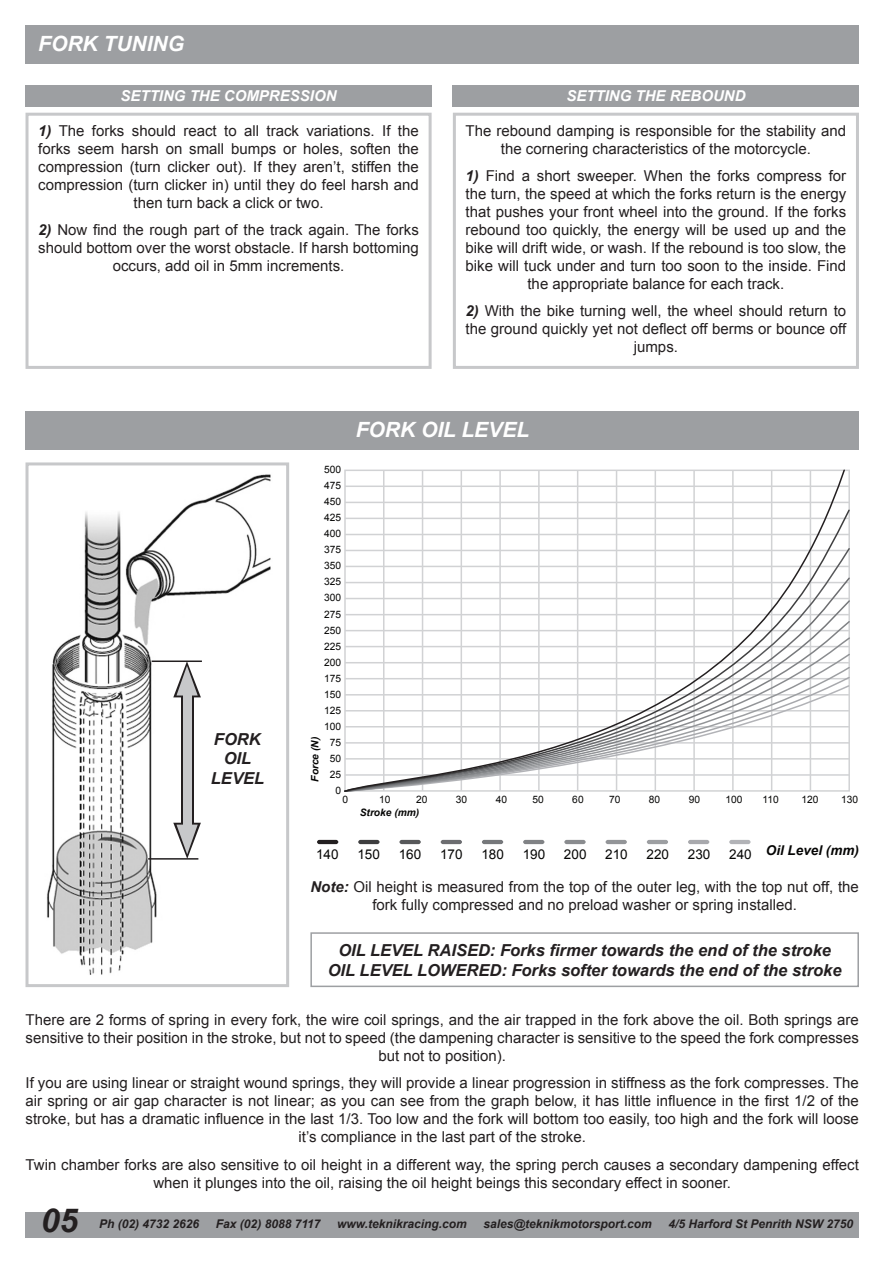
<style>
.page{position:relative;width:893px;height:1263px;background:#fff}
.page>*{position:absolute;margin:0;border:0;box-sizing:border-box;transform-origin:0 0}
.t1{font:italic 700 33px "Arial";color:#231f20}
.t2{font:italic 700 21px "Arial";color:#fff}
.t3{font:italic 700 16.5px/19.8px "Arial";color:#231f20;text-align:center}
.t4{font:15px/18px "Arial";color:#231f20;text-align:center}
.t5{font:italic 700 15px "Arial";color:#fff}
.t6{font:13.5px "Arial";color:#050504}
.t7{font:italic 700 13.5px "Arial";color:#050504}
.t8{font:italic 700 12px "Arial";color:#231f20}
.t9{font:10.2px/16px "Arial";color:#050504;text-align:right}
.t10{font:italic 700 10.2px "Arial";color:#050504}
.s1{font-weight:700;font-style:italic}
</style>
<div class="page">
<div style="left:26px;top:26px;width:833px;height:38px;background:#9d9fa2"></div>
<div style="left:26px;top:1212px;width:833px;height:25px;background:#9d9fa2"></div>
<div style="left:26px;top:113px;width:406px;height:256px;border:3px solid #c7c8ca"></div>
<div style="left:453px;top:113px;width:406px;height:256px;border:3px solid #c7c8ca"></div>
<div style="left:310px;top:932px;width:549px;height:55px;border:2px solid #9d9fa2"></div>
<div style="left:26px;top:411px;width:833px;height:39px;background:#9d9fa2"></div>
<div style="left:26px;top:462px;width:263px;height:525px;border:3px solid #c7c8ca"></div>
<div style="left:26px;top:85px;width:406px;height:21px;background:#9d9fa2"></div>
<div style="left:453px;top:85px;width:406px;height:21px;background:#9d9fa2"></div>
<img style="left:46px;top:474px;width:225px;height:501px">
<hr style="left:345px;top:502px;width:504px;height:1px;background:#d1d2d4">
<hr style="left:345px;top:485px;width:504px;height:2px;background:#d1d2d4">
<svg style="left:344px;top:469px;width:502px;height:323px"></svg>
<hr style="left:317px;top:840px;width:21px;height:4px;background:#231f20;border-radius:2px">
<hr style="left:358px;top:840px;width:21px;height:4px;background:#3e3e3f;border-radius:2px">
<hr style="left:399px;top:840px;width:22px;height:4px;background:#57585a;border-radius:2px">
<hr style="left:441px;top:840px;width:21px;height:4px;background:#6c6d70;border-radius:2px">
<hr style="left:482px;top:840px;width:21px;height:4px;background:#76787b;border-radius:2px">
<hr style="left:523px;top:840px;width:21px;height:4px;background:#808285;border-radius:2px">
<hr style="left:564px;top:840px;width:22px;height:4px;background:#8a8c8f;border-radius:2px">
<hr style="left:606px;top:840px;width:21px;height:4px;background:#939598;border-radius:2px">
<hr style="left:647px;top:840px;width:21px;height:4px;background:#9d9fa2;border-radius:2px">
<hr style="left:688px;top:840px;width:21px;height:4px;background:#a8a9ad;border-radius:2px">
<hr style="left:729px;top:840px;width:21px;height:4px;background:#b2b3b7;border-radius:2px">
<svg style="left:181px;top:697px;width:12px;height:126px"></svg>
<svg style="left:173px;top:823px;width:28px;height:36px"></svg>
<div style="left:183px;top:694px;width:8px;height:131px;background:#c7c8ca"></div>
<svg style="left:173px;top:662px;width:28px;height:35px"></svg>
<hr style="left:152px;top:660px;width:50px;height:2px;background:#231f20">
<hr style="left:148px;top:858px;width:50px;height:2px;background:#231f20">
<h2 class="t2" style="left:38px;top:30px;width:147px">FORK TUNING</h2>
<p class="t5" style="left:121px;top:86px;width:217px">SETTING THE COMPRESSION</p>
<p class="t5" style="left:566px;top:86px;width:181px">SETTING THE REBOUND</p>
<p class="t4" style="left:466px;top:122px;width:382px">The rebound damping is responsible for the stability and the cornering characteristics of the motorcycle.</p>
<p class="t4" style="left:466px;top:167px;width:382px"><span class="s1">1)</span> Find a short sweeper. When the forks compress for the turn, the speed at which the forks return is the energy that pushes your front wheel into the ground. If the forks rebound too quickly, the energy will be used up and the bike will drift wide, or wash. If the rebound is too slow, the bike will tuck under and turn too soon to the inside. Find the appropriate balance for each track.</p>
<p class="t4" style="left:466px;top:302px;width:382px"><span class="s1">2)</span> With the bike turning well, the wheel should return to the ground quickly yet not deflect off berms or bounce off jumps.</p>
<p class="t4" style="left:38px;top:122px;width:382px"><span class="s1">1)</span> The forks should react to all track variations. If the forks seem harsh on small bumps or holes, soften the compression (turn clicker out). If they aren’t, stiffen the compression (turn clicker in) until they do feel harsh and then turn back a click or two.</p>
<p class="t4" style="left:38px;top:221px;width:382px"><span class="s1">2)</span> Now find the rough part of the track again. The forks should bottom over the worst obstacle. If harsh bottoming occurs, add oil in 5mm increments.</p>
<p class="t3" style="left:211px;top:730px;width:55px">FORK<br>OIL<br>LEVEL</p>
<h2 class="t2" style="left:356px;top:416px;width:175px">FORK OIL LEVEL</h2>
<p class="t9" style="left:324px;top:461px;width:19px">500<br>475<br>450<br>425<br>400<br>375<br>350<br>325<br>300<br>275<br>250<br>225<br>200<br>175<br>150<br>125<br>100<br>75<br>50<br>25<br>0</p>
<p class="t10" style="left:308px;top:782px;width:47px;rotate:-90deg">Force (N)</p>
<p class="t9" style="left:342px;top:791px;width:7px">0</p>
<p class="t9" style="left:379px;top:791px;width:13px">10</p>
<p class="t9" style="left:416px;top:791px;width:13px">20</p>
<p class="t9" style="left:456px;top:791px;width:13px">30</p>
<p class="t9" style="left:496px;top:791px;width:13px">40</p>
<p class="t9" style="left:533px;top:791px;width:13px">50</p>
<p class="t9" style="left:572px;top:791px;width:13px">60</p>
<p class="t9" style="left:609px;top:791px;width:13px">70</p>
<p class="t9" style="left:649px;top:791px;width:13px">80</p>
<p class="t9" style="left:689px;top:791px;width:13px">90</p>
<p class="t9" style="left:726px;top:791px;width:19px">100</p>
<p class="t9" style="left:762px;top:791px;width:18px">110</p>
<p class="t9" style="left:801px;top:791px;width:19px">120</p>
<p class="t9" style="left:841px;top:791px;width:19px">130</p>
<p class="t10" style="left:360px;top:806px;width:61px">Stroke (mm)</p>
<p class="t6" style="left:316px;top:846px;width:24px">140</p>
<p class="t6" style="left:357px;top:846px;width:24px">150</p>
<p class="t6" style="left:399px;top:846px;width:24px">160</p>
<p class="t6" style="left:440px;top:846px;width:24px">170</p>
<p class="t6" style="left:481px;top:846px;width:24px">180</p>
<p class="t6" style="left:523px;top:846px;width:24px">190</p>
<p class="t6" style="left:564px;top:846px;width:24px">200</p>
<p class="t6" style="left:605px;top:846px;width:24px">210</p>
<p class="t6" style="left:647px;top:846px;width:24px">220</p>
<p class="t6" style="left:688px;top:846px;width:24px">230</p>
<p class="t6" style="left:729px;top:846px;width:24px">240</p>
<p class="t7" style="left:766px;top:841px;width:95px">Oil Level (mm)</p>
<p class="t4" style="left:310px;top:878px;width:550px"><span class="s1">Note:</span> Oil height is measured from the top of the outer leg, with the top nut off, the fork fully compressed and no preload washer or spring installed.</p>
<p class="t3" style="left:328px;top:941px;width:515px">OIL LEVEL RAISED: Forks firmer towards the end of the stroke<br>OIL LEVEL LOWERED: Forks softer towards the end of the stroke</p>
<p class="t4" style="left:26px;top:1011px;width:835px">There are 2 forms of spring in every fork, the wire coil springs, and the air trapped in the fork above the oil. Both springs are sensitive to their position in the stroke, but not to speed (the dampening character is sensitive to the speed the fork compresses but not to position).</p>
<p class="t4" style="left:26px;top:1074px;width:835px">If you are using linear or straight wound springs, they will provide a linear progression in stiffness as the fork compresses. The air spring or air gap character is not linear; as you can see from the graph below, it has little influence in the first 1/2 of the stroke, but has a dramatic influence in the last 1/3. Too low and the fork will bottom too easily, too high and the fork will loose it’s compliance in the last part of the stroke.</p>
<p class="t4" style="left:26px;top:1155px;width:835px">Twin chamber forks are also sensitive to oil height in a different way, the spring perch causes a secondary dampening effect when it plunges into the oil, raising the oil height beings this secondary effect in sooner.</p>
<h1 class="t1" style="left:41px;top:1199px;width:38px">05</h1>
<p class="t8" style="left:99px;top:1216px;width:102px">Ph (02) 4732 2626</p>
<p class="t8" style="left:216px;top:1216px;width:106px">Fax (02) 8088 7117</p>
<p class="t8" style="left:337px;top:1216px;width:131px">www.teknikracing.com</p>
<p class="t8" style="left:483px;top:1216px;width:170px">sales@teknikmotorsport.com</p>
<p class="t8" style="left:669px;top:1216px;width:186px">4/5 Harford St Penrith NSW 2750</p>
</div>
